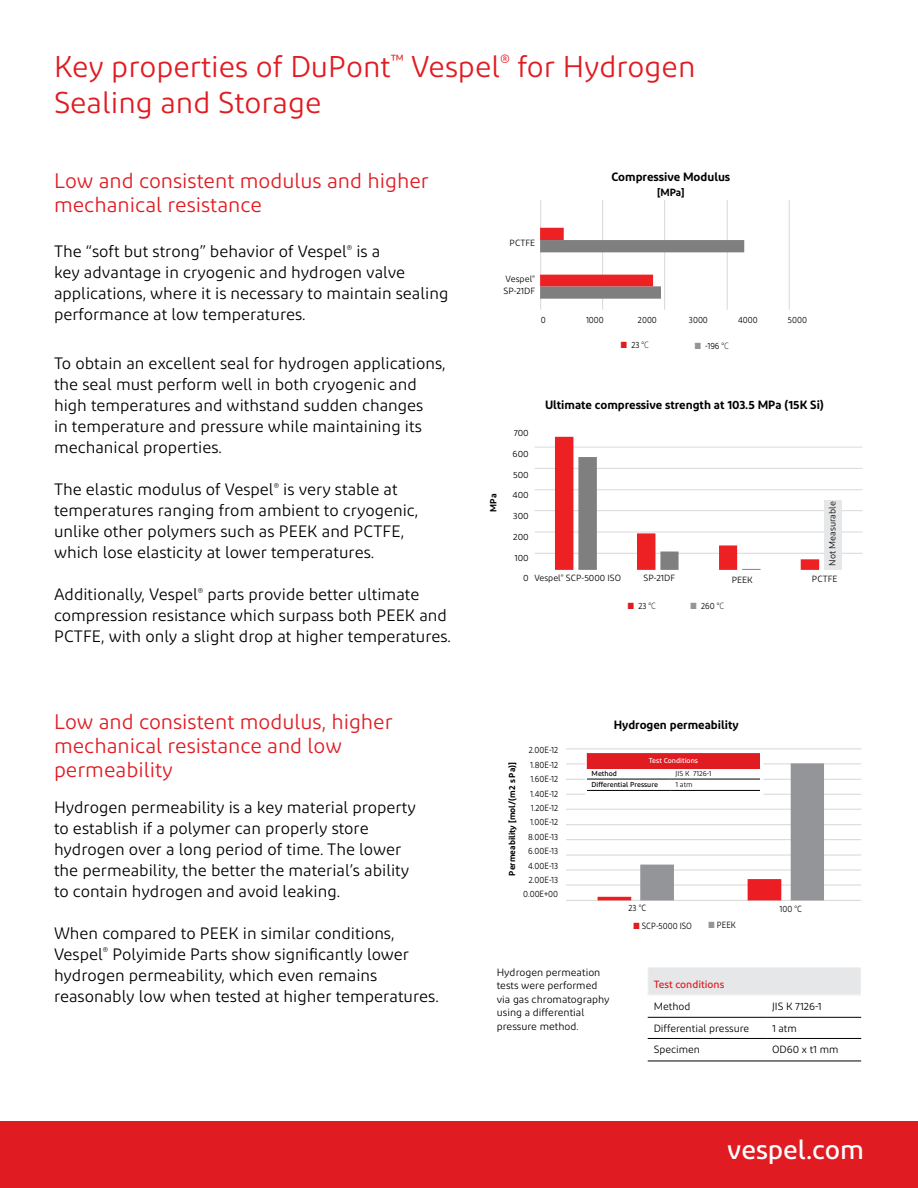
<style>
.page{position:relative;width:918px;height:1188px;background:#fff}
.page>*{position:absolute;margin:0;border:0;box-sizing:border-box;transform-origin:0 0}
.t1{font:30px/36px "Diodrum";color:#e11b22}
.t2{font:500 27px "Diodrum";color:#fff}
.Body_headline{font:21px/24px "Diodrum";color:#e11b22}
.Body_text_9_12{font:16.5px/21px "Diodrum";color:#000}
.Body_headline-2{font:16.5px/21px "Diodrum";color:#000}
.t3{font:600 12px "Diodrum";color:#000}
.t4{font:10.5px/13.5px "Diodrum";color:#000}
.t5{font:500 10.5px "Diodrum";color:#e11b22}
.t6{font:600 10.5px "Diodrum";color:#000}
.t7{font:9px "Diodrum";color:#000;scale:.9 1}
.t8{font:9px/12px "Diodrum";color:#000}
.t9{font:600 9px "Diodrum";color:#000}
.t10{font:600 8.7px "Diodrum";color:#000}
.t11{font:500 7.2px "Diodrum";color:#000}
.t12{font:500 7.2px "Diodrum";color:#fff}
.t13{font:7.2px "Diodrum";color:#000}
.s1{color:#e11b22}
.s2{font-weight:300}
.s3{color:#939598}
</style>
<div class="page">
<hr style="left:0;top:1122px;width:3px;height:66px;background:#e11b22">
<div style="left:3px;top:1122px;width:915px;height:66px;background:#e11b22"></div>
<hr style="left:535px;top:553px;width:328px;height:1px;background:#dad9d9">
<hr style="left:535px;top:532px;width:328px;height:1px;background:#dad9d9">
<hr style="left:535px;top:510px;width:328px;height:1px;background:#dad9d9">
<hr style="left:535px;top:489px;width:328px;height:1px;background:#dad9d9">
<hr style="left:535px;top:468px;width:328px;height:1px;background:#dad9d9">
<hr style="left:535px;top:447px;width:328px;height:1px;background:#dad9d9">
<hr style="left:535px;top:431px;width:328px;height:1px;background:#dad9d9">
<svg style="left:555px;top:437px;width:264px;height:133px"></svg>
<div style="left:824px;top:500px;width:18px;height:70px;background:#e6e7e8"></div>
<hr style="left:566px;top:900px;width:295px;height:1px;background:#dad9d9">
<hr style="left:566px;top:885px;width:295px;height:1px;background:#dad9d9">
<hr style="left:566px;top:870px;width:295px;height:1px;background:#dad9d9">
<hr style="left:566px;top:855px;width:295px;height:1px;background:#dad9d9">
<hr style="left:566px;top:839px;width:295px;height:1px;background:#dad9d9">
<hr style="left:566px;top:824px;width:295px;height:1px;background:#dad9d9">
<hr style="left:566px;top:809px;width:295px;height:1px;background:#dad9d9">
<hr style="left:566px;top:794px;width:295px;height:1px;background:#dad9d9">
<hr style="left:566px;top:779px;width:295px;height:1px;background:#dad9d9">
<hr style="left:566px;top:764px;width:295px;height:1px;background:#dad9d9">
<hr style="left:566px;top:749px;width:295px;height:1px;background:#dad9d9">
<svg style="left:598px;top:763px;width:226px;height:137px"></svg>
<div style="left:586px;top:752px;width:177px;height:50px;background:#fff"></div>
<div style="left:587px;top:753px;width:173px;height:15px;background:#e11b22"></div>
<hr style="left:587px;top:779px;width:84px;height:1px;background:#000">
<hr style="left:671px;top:779px;width:89px;height:1px;background:#000">
<hr style="left:587px;top:790px;width:84px;height:1px;background:#000">
<hr style="left:671px;top:790px;width:89px;height:1px;background:#000">
<div style="left:585px;top:752px;width:178px;height:51px;border:2px solid #fff"></div>
<div style="left:648px;top:967px;width:213px;height:28px;background:#e6e7e8"></div>
<hr style="left:648px;top:1017px;width:118px;height:1px;background:#000">
<hr style="left:766px;top:1017px;width:95px;height:1px;background:#000">
<hr style="left:648px;top:1038px;width:118px;height:1px;background:#000">
<hr style="left:766px;top:1038px;width:95px;height:1px;background:#000">
<hr style="left:648px;top:1061px;width:118px;height:1px;background:#000">
<hr style="left:766px;top:1061px;width:95px;height:1px;background:#000">
<hr style="left:647px;top:967px;width:119px;height:1px;background:#fff">
<hr style="left:766px;top:967px;width:96px;height:1px;background:#fff">
<hr style="left:540px;top:201px;width:1px;height:109px;background:#dad9d9">
<hr style="left:602px;top:201px;width:1px;height:109px;background:#dad9d9">
<hr style="left:664px;top:201px;width:1px;height:109px;background:#dad9d9">
<hr style="left:727px;top:201px;width:1px;height:109px;background:#dad9d9">
<hr style="left:789px;top:201px;width:1px;height:109px;background:#dad9d9">
<hr style="left:851px;top:201px;width:1px;height:109px;background:#dad9d9">
<svg style="left:540px;top:228px;width:204px;height:71px"></svg>
<p class="t1" style="left:54px;top:48px;width:643px">Key properties of DuPont<sup>™</sup> Vespel<sup>®</sup> for Hydrogen<br>Sealing and Storage</p>
<p class="Body_headline" style="left:54px;top:168px;width:376px">Low and consistent modulus and higher mechanical resistance</p>
<p class="Body_headline-2" style="left:54px;top:241px;width:396px">The “soft but strong” behavior of Vespel<sup>®</sup> is a<br>key advantage in cryogenic and hydrogen valve applications, where it is necessary to maintain sealing performance at low temperatures.</p>
<p class="Body_text_9_12" style="left:54px;top:353px;width:393px">To obtain an excellent seal for hydrogen applications, the seal must perform well in both cryogenic and high temperatures and withstand sudden changes<br>in temperature and pressure while maintaining its mechanical properties.</p>
<p class="Body_text_9_12" style="left:54px;top:479px;width:366px">The elastic modulus of Vespel<sup>®</sup> is very stable at temperatures ranging from ambient to cryogenic, unlike other polymers such as PEEK and PCTFE, which lose elasticity at lower temperatures.</p>
<p class="Body_text_9_12" style="left:54px;top:584px;width:399px">Additionally, Vespel<sup>®</sup> parts provide better ultimate compression resistance which surpass both PEEK and<br>PCTFE, with only a slight drop at higher temperatures.</p>
<p class="Body_headline" style="left:54px;top:709px;width:340px">Low and consistent modulus, higher mechanical resistance and low permeability</p>
<p class="Body_text_9_12" style="left:54px;top:796px;width:363px">Hydrogen permeability is a key material property to establish if a polymer can properly store hydrogen over a long period of time. The lower the permeability, the better the material’s ability to contain hydrogen and avoid leaking.</p>
<p class="Body_text_9_12" style="left:54px;top:922px;width:386px">When compared to PEEK in similar conditions, Vespel<sup>®</sup> Polyimide Parts show significantly lower hydrogen permeability, which even remains reasonably low when tested at higher temperatures.</p>
<p class="t8" style="left:510px;top:237px;width:27px">PCTFE</p>
<p class="t8" style="left:504px;top:273px;width:33px">Vespel<sup>®<br></sup>SP-21DF</p>
<p class="t3" style="left:612px;top:169px;width:120px">Compressive Modulus</p>
<p class="t6" style="left:657px;top:185px;width:29px">[MPa]</p>
<p class="t7" style="left:541px;top:314px;width:7px">0</p>
<p class="t7" style="left:586px;top:314px;width:21px">1000</p>
<p class="t7" style="left:638px;top:314px;width:23px">2000</p>
<p class="t7" style="left:689px;top:314px;width:23px">3000</p>
<p class="t7" style="left:738px;top:314px;width:23px">4000</p>
<p class="t7" style="left:788px;top:314px;width:23px">5000</p>
<p class="t7" style="left:621px;top:340px;width:33px"><span class="s1">■</span> 23 <span class="s2">°C</span></p>
<p class="t7" style="left:695px;top:340px;width:40px"><span class="s3">■</span> -196 <span class="s2">°C</span></p>
<p class="t3" style="left:545px;top:397px;width:280px">Ultimate compressive strength at 103.5 MPa (15K Si)</p>
<p class="t8" style="left:514px;top:427px;width:17px">700</p>
<p class="t8" style="left:513px;top:448px;width:18px">600</p>
<p class="t8" style="left:513px;top:468px;width:17px">500</p>
<p class="t8" style="left:512px;top:489px;width:18px">400</p>
<p class="t8" style="left:513px;top:510px;width:17px">300</p>
<p class="t8" style="left:513px;top:531px;width:17px">200</p>
<p class="t8" style="left:515px;top:551px;width:16px">100</p>
<p class="t8" style="left:523px;top:572px;width:7px">0</p>
<p class="t8" style="left:534px;top:571px;width:88px">Vespel<sup>®</sup> SCP-5000 ISO</p>
<p class="t8" style="left:644px;top:571px;width:33px">SP-21DF</p>
<p class="t8" style="left:732px;top:573px;width:23px">PEEK</p>
<p class="t8" style="left:812px;top:573px;width:27px">PCTFE</p>
<p class="t7" style="left:628px;top:600px;width:33px"><span class="s1">■</span> 23 <span class="s2">°C</span></p>
<p class="t7" style="left:691px;top:601px;width:39px"><span class="s3">■</span> 260 <span class="s2">°C</span></p>
<p class="t9" style="left:488px;top:512px;width:19px;rotate:-90deg">MPa</p>
<p class="t8" style="left:826px;top:566px;width:66px;rotate:-90deg">Not Measurable</p>
<p class="t7" style="left:529px;top:745px;width:34px">2.00E-12</p>
<p class="t7" style="left:530px;top:759px;width:33px">1.80E-12</p>
<p class="t7" style="left:530px;top:774px;width:32px">1.60E-12</p>
<p class="t7" style="left:530px;top:788px;width:33px">1.40E-12</p>
<p class="t7" style="left:531px;top:802px;width:32px">1.20E-12</p>
<p class="t7" style="left:530px;top:817px;width:33px">1.00E-12</p>
<p class="t7" style="left:528px;top:831px;width:35px">8.00E-13</p>
<p class="t7" style="left:528px;top:846px;width:35px">6.00E-13</p>
<p class="t7" style="left:528px;top:860px;width:35px">4.00E-13</p>
<p class="t7" style="left:529px;top:874px;width:34px">2.00E-13</p>
<p class="t7" style="left:523px;top:889px;width:41px">0.00E+00</p>
<p class="t10" style="left:507px;top:876px;width:115px;rotate:-90deg">Permeability [mol/(m2 s Pa)]</p>
<p class="t3" style="left:614px;top:717px;width:126px">Hydrogen permeability</p>
<p class="t12" style="left:649px;top:756px;width:51px">Test Conditions</p>
<p class="t11" style="left:592px;top:769px;width:27px">Method</p>
<p class="t13" style="left:676px;top:769px;width:37px">JIS K 7126-1</p>
<p class="t11" style="left:592px;top:780px;width:68px">Differential Pressure</p>
<p class="t13" style="left:676px;top:780px;width:19px">1 atm</p>
<p class="t7" style="left:629px;top:903px;width:21px">23 <span class="s2">°</span>C</p>
<p class="t7" style="left:780px;top:904px;width:26px">100 <span class="s2">°</span>C</p>
<p class="t7" style="left:633px;top:920px;width:67px"><span class="s1">■</span> SCP-5000 ISO</p>
<p class="t7" style="left:708px;top:920px;width:32px"><span class="s3">■</span> PEEK</p>
<p class="t4" style="left:497px;top:965px;width:114px">Hydrogen permeation tests were performed via gas chromatography using a differential pressure method.</p>
<p class="t5" style="left:654px;top:978px;width:72px">Test conditions</p>
<p class="t4" style="left:654px;top:999px;width:38px">Method</p>
<p class="t4" style="left:772px;top:999px;width:51px">JIS K 7126-1</p>
<p class="t4" style="left:654px;top:1021px;width:97px">Differential pressure</p>
<p class="t4" style="left:772px;top:1021px;width:26px">1 atm</p>
<p class="t4" style="left:654px;top:1042px;width:48px">Specimen</p>
<p class="t4" style="left:772px;top:1042px;width:68px">OD60 x t1 mm</p>
<h2 class="t2" style="left:727px;top:1132px;width:138px">vespel.com</h2>
</div>
